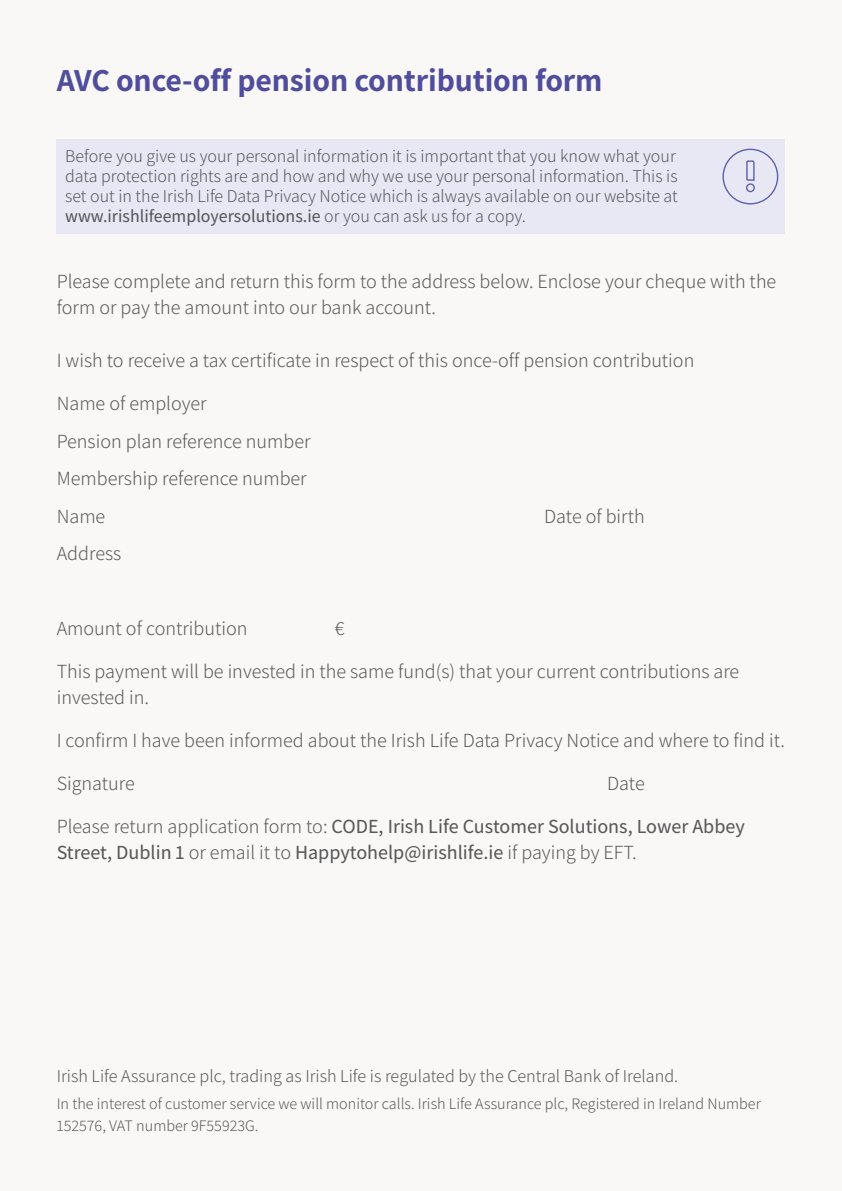
<style>
.page{position:relative;width:842px;height:1191px;background:#f9f8f7}
.page>*{position:absolute;margin:0;border:0;box-sizing:border-box;transform-origin:0 0}
.t1{font:700 32px "Assistant";letter-spacing:-.005em;color:#504d9c}
.t2{font:300 20px/43px "Assistant";color:#58595b}
.t3{font:500 20px/43px "Assistant";color:#58595b}
.t4{font:300 18px/20px "Assistant";color:#58595b;text-align:justify}
.t5{font:300 16px/22px "Assistant";color:#58595b}
.s1{font-weight:500}
.s2{font-weight:300}
</style>
<div class="page">
<div style="left:57px;top:139px;width:728px;height:94px;background:#e8e7f4"></div>
<svg style="left:722px;top:148px;width:57px;height:57px"></svg>
<h1 class="t1" style="left:57px;top:58px;width:547px">AVC once-off pension contribution form</h1>
<p class="t4" style="left:65px;top:145px;width:614px">Before you give us your personal information it is important that you know what your data protection rights are and how and why we use your personal information. This is set out in the Irish Life Data Privacy Notice which is always available on our website at <span class="s1">www.irishlifeemployersolutions.ie</span> or you can ask us for a copy.</p>
<p class="t2" style="left:57px;top:268px;width:721px;line-height:26px">Please complete and return this form to the address below. Enclose your cheque with the form or pay the amount into our bank account.</p>
<p class="t2" style="left:57px;top:338px;width:639px">I wish to receive a tax certificate in respect of this once-off pension contribution<br>Name of employer</p>
<p class="t2" style="left:57px;top:421px;width:255px;line-height:37.4px">Pension plan reference number<br>Membership reference number<br>Name</p>
<p class="t2" style="left:544px;top:493px;width:102px">Date of birth</p>
<p class="t2" style="left:57px;top:530px;width:66px">Address</p>
<p class="t2" style="left:57px;top:605px;width:192px">Amount of contribution</p>
<p class="t2" style="left:57px;top:605px;width:684px;text-indent:278px">€<br>This payment will be invested in the same fund(s) that your current contributions are</p>
<p class="t2" style="left:57px;top:674px;width:730px">invested in.<br>I confirm I have been informed about the Irish Life Data Privacy Notice and where to find it.<br>Signature</p>
<p class="t3" style="left:57px;top:760px;width:690px;text-indent:550px"><span class="s2">Date<br>Please return application form to:</span> CODE, Irish Life Customer Solutions, Lower Abbey</p>
<p class="t3" style="left:57px;top:829px;width:581px">Street, Dublin 1 <span class="s2">or email it to</span> Happytohelp@irishlife.ie <span class="s2">if paying by EFT.</span></p>
<p class="t4" style="left:57px;top:1064px;width:623px">Irish Life Assurance plc, trading as Irish Life is regulated by the Central Bank of Ireland.</p>
<p class="t5" style="left:57px;top:1092px;width:706px">In the interest of customer service we will monitor calls. Irish Life Assurance plc, Registered in Ireland Number<br>152576, VAT number 9F55923G.</p>
</div>
